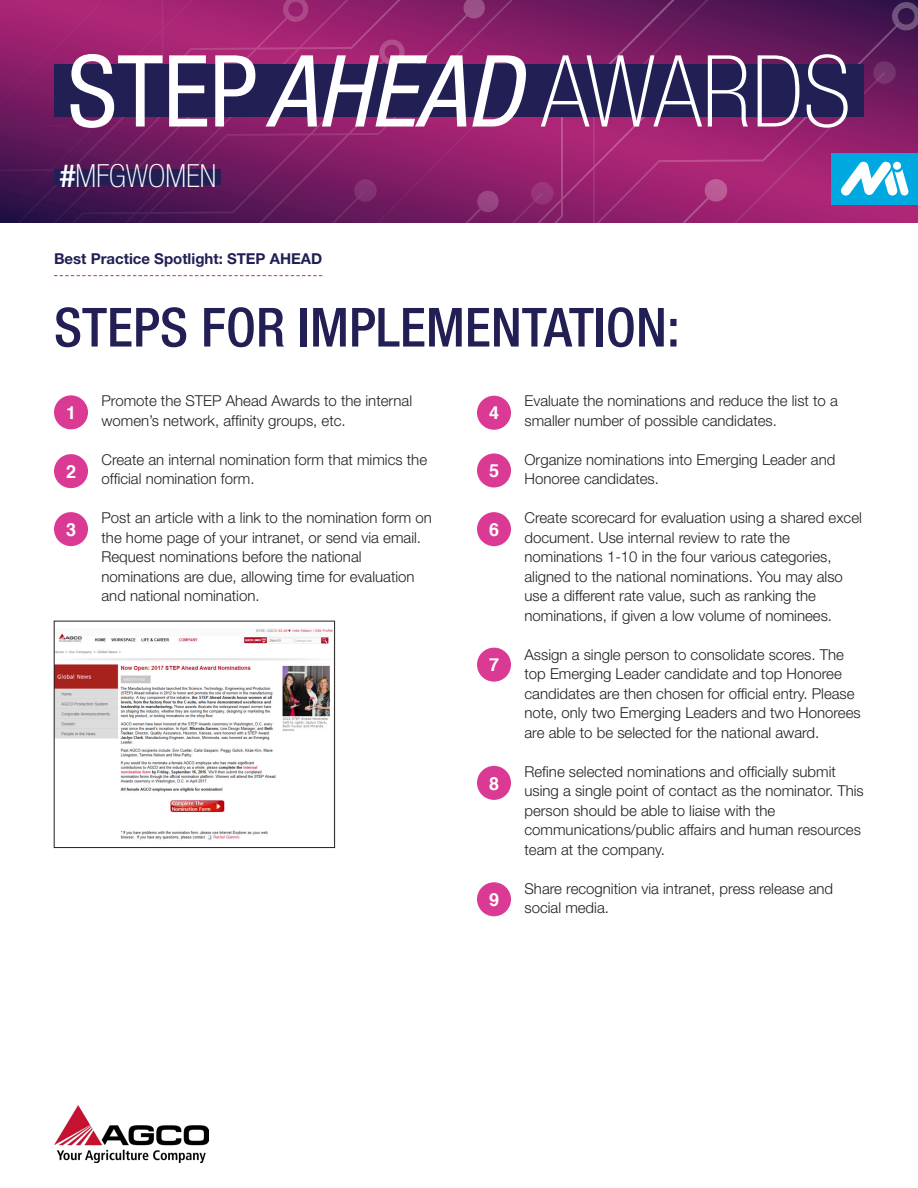
<style>
.page{position:relative;width:918px;height:1188px;background:#fff}
.page>*{position:absolute;margin:0;border:0;box-sizing:border-box;transform-origin:0 0}
.t1{font:500 condensed 54px "Helvetica Neue";color:#211f54}
.t2{font:100 condensed 31.95px "Helvetica Neue";color:#fff}
.t3{font:700 18px "Helvetica";color:#fff}
.body{font:300 15px/19.5px "Helvetica Neue";color:#231f20}
.t4{font:700 15px "Helvetica Neue";color:#211f54}
.s1{font-weight:500}
</style>
<div class="page">
<svg style="left:780px;top:0;width:138px;height:223px;background:#7a1e64"></svg>
<svg style="left:886px;top:0;width:32px;height:36px"></svg>
<svg style="left:0;top:0;width:780px;height:223px;background:#93226d"></svg>
<svg style="left:0;top:121px;width:489px;height:102px;background:#6a1a5d"></svg>
<div style="left:54px;top:169px;width:167px;height:16px;background:#211f54"></div>
<div style="left:54px;top:395px;width:34px;height:34px;background:#db3a94;border-radius:50%"></div>
<div style="left:54px;top:454px;width:34px;height:34px;background:#db3a94;border-radius:50%"></div>
<div style="left:54px;top:512px;width:34px;height:34px;background:#db3a94;border-radius:50%"></div>
<img style="left:56px;top:629px;width:277px;height:211px">
<div style="left:54px;top:621px;width:281px;height:227px;border:1px solid #231f20"></div>
<div style="left:477px;top:396px;width:34px;height:34px;background:#db3a94;border-radius:50%"></div>
<div style="left:477px;top:453px;width:34px;height:35px;background:#db3a94;border-radius:50%"></div>
<div style="left:477px;top:512px;width:34px;height:34px;background:#db3a94;border-radius:50%"></div>
<div style="left:477px;top:648px;width:34px;height:34px;background:#db3a94;border-radius:50%"></div>
<div style="left:477px;top:766px;width:34px;height:34px;background:#db3a94;border-radius:50%"></div>
<div style="left:477px;top:882px;width:34px;height:34px;background:#db3a94;border-radius:50%"></div>
<div style="left:831px;top:153px;width:87px;height:51px;background:#00a8e2"></div>
<svg style="left:841px;top:161px;width:68px;height:35px"></svg>
<div style="left:893px;top:162px;width:8px;height:8px;background:#fff;border-radius:50%"></div>
<svg style="left:54px;top:275px;width:268px;height:1px"></svg>
<img style="left:54px;top:1105px;width:154px;height:58px">
<div style="left:54px;top:64px;width:810px;height:53px;background:#211f54"></div>
<svg style="left:71px;top:54px;width:777px;height:74px"></svg>
<p class="t2" style="left:60px;top:158px;width:158px"><span class="s1">#</span>MFGWOMEN</p>
<p class="t4" style="left:54px;top:250px;width:270px">Best Practice Spotlight: STEP AHEAD</p>
<p class="t1" style="left:54px;top:295px;width:627px">STEPS FOR IMPLEMENTATION:</p>
<p class="t3" style="left:66px;top:398px;width:12px">1</p>
<p class="body" style="left:102px;top:391px;width:312px">Promote the STEP Ahead Awards to the internal women’s network, affinity groups, etc.</p>
<p class="t3" style="left:66px;top:457px;width:12px">2</p>
<p class="body" style="left:102px;top:450px;width:327px">Create an internal nomination form that mimics the official nomination form.</p>
<p class="t3" style="left:66px;top:515px;width:12px">3</p>
<p class="body" style="left:102px;top:508px;width:332px">Post an article with a link to the nomination form on the home page of your intranet, or send via email.<br>Request nominations before the national nominations are due, allowing time for evaluation and national nomination.</p>
<p class="t3" style="left:489px;top:399px;width:12px">4</p>
<p class="body" style="left:525px;top:391px;width:315px">Evaluate the nominations and reduce the list to a smaller number of possible candidates.</p>
<p class="t3" style="left:489px;top:456px;width:12px">5</p>
<p class="body" style="left:525px;top:450px;width:312px">Organize nominations into Emerging Leader and<br>Honoree candidates.</p>
<p class="t3" style="left:489px;top:515px;width:12px">6</p>
<p class="body" style="left:525px;top:508px;width:339px">Create scorecard for evaluation using a shared excel document. Use internal review to rate the nominations 1-10 in the four various categories, aligned to the national nominations. You may also use a different rate value, such as ranking the nominations, if given a low volume of nominees.</p>
<p class="t3" style="left:489px;top:651px;width:12px">7</p>
<p class="body" style="left:525px;top:645px;width:338px">Assign a single person to consolidate scores. The top Emerging Leader candidate and top Honoree candidates are then chosen for official entry. Please note, only two Emerging Leaders and two Honorees are able to be selected for the national award.</p>
<p class="t3" style="left:489px;top:769px;width:12px">8</p>
<p class="body" style="left:525px;top:762px;width:341px">Refine selected nominations and officially submit using a single point of contact as the nominator. This person should be able to liaise with the communications/public affairs and human resources team at the company.</p>
<p class="t3" style="left:489px;top:885px;width:12px">9</p>
<p class="body" style="left:525px;top:879px;width:310px">Share recognition via intranet, press release and social media.</p>
</div>
